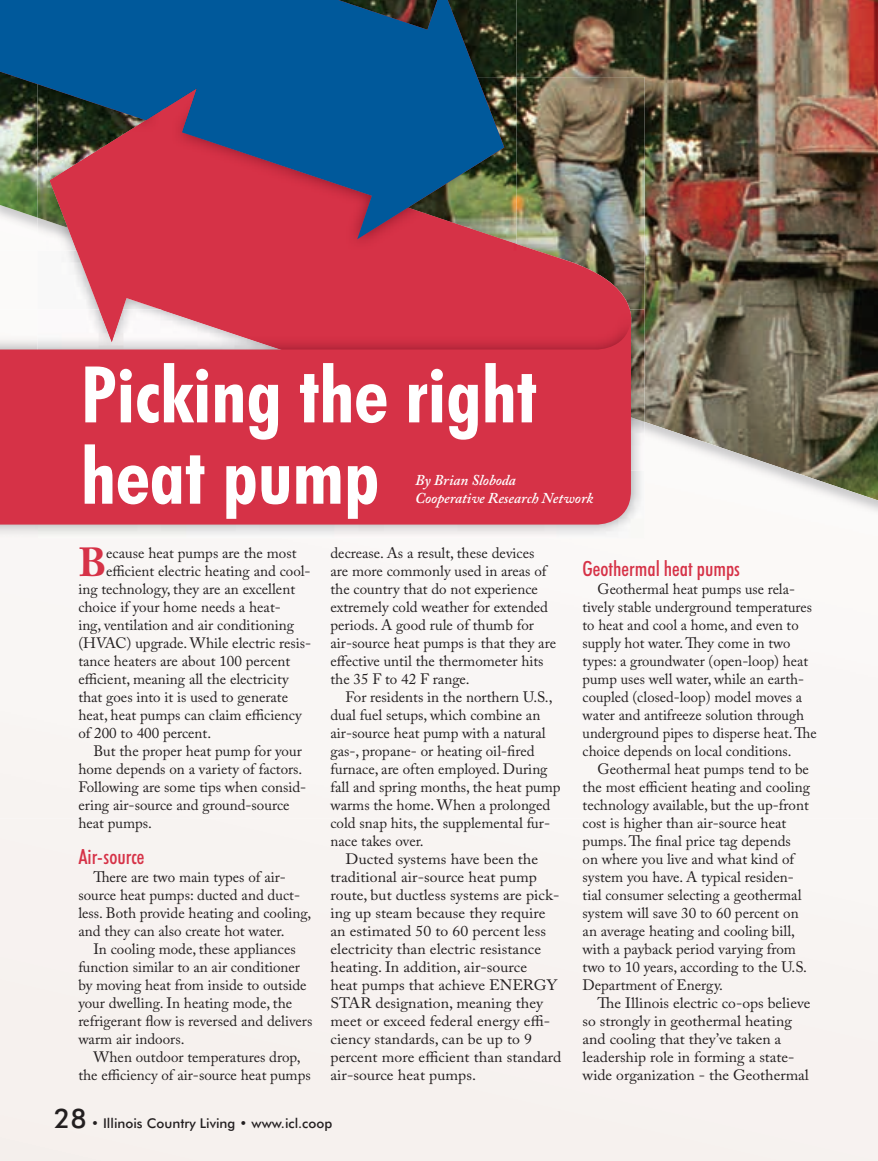
<style>
.page{position:relative;width:878px;height:1161px;background:#fff}
.page>*{position:absolute;margin:0;border:0;box-sizing:border-box;transform-origin:0 0}
.t1{font:700 condensed 78.3px/81.3px "Futura BT";color:#fff}
.t2{font:700 40.35px "Adobe Caslon Pro";color:#d63247}
.t3{font:500 condensed 21px "Futura BT";color:#d63247}
.t4{font:15px "Adobe Caslon Pro";color:#231f20}
.t5{font:15px "Adobe Caslon Pro";color:#231f20;scale:1.05 1}
.t6{font:15px "Adobe Caslon Pro";color:#231f20;scale:1.04 1}
.t7{font:italic 600 15px/18px "Adobe Caslon Pro";color:#fff}
.t8{font:500 13.5px "Futura BT";color:#231f20}
.s1{font-size:27px}
</style>
<div class="page">
<div style="left:0;top:818px;width:878px;height:343px;background:#f7f2f0"></div>
<img style="left:516px;top:0;width:362px;height:506px">
<img style="left:516px;top:77px;width:128px;height:12px">
<img style="left:66px;top:89px;width:613px;height:370px">
<img style="left:638px;top:310px;width:6px;height:112px">
<img style="left:99px;top:310px;width:539px;height:149px">
<svg style="left:0;top:316px;width:631px;height:209px;background:#d63c50"></svg>
<img style="left:60px;top:88px;width:456px;height:163px">
<svg style="left:0;top:0;width:504px;height:239px;background:#435176"></svg>
<p class="t1" style="left:81px;top:360px;width:457px">Picking the right heat pump</p>
<p class="t7" style="left:415px;top:473px;width:180px">By Brian Sloboda<br>Cooperative Research Network</p>
<p class="t2" style="left:78px;top:547px;width:29px">B</p>
<p class="t4" style="left:106px;top:547px;width:192px">ecause heat pumps are the most</p>
<p class="t4" style="left:106px;top:565px;width:206px">efficient electric heating and cool-</p>
<p class="t4" style="left:78px;top:583px;width:218px">ing technology, they are an excellent</p>
<p class="t4" style="left:78px;top:601px;width:204px">choice if your home needs a heat-</p>
<p class="t4" style="left:78px;top:619px;width:217px">ing, ventilation and air conditioning</p>
<p class="t4" style="left:78px;top:637px;width:234px">(HVAC) upgrade. While electric resis-</p>
<p class="t4" style="left:78px;top:655px;width:213px">tance heaters are about 100 percent</p>
<p class="t4" style="left:78px;top:673px;width:212px">efficient, meaning all the electricity</p>
<p class="t4" style="left:78px;top:691px;width:211px">that goes into it is used to generate</p>
<p class="t4" style="left:78px;top:709px;width:225px">heat, heat pumps can claim efficiency</p>
<p class="t4" style="left:78px;top:727px;width:134px">of 200 to 400 percent.</p>
<p class="t4" style="left:93px;top:745px;width:210px">But the proper heat pump for your</p>
<p class="t4" style="left:78px;top:763px;width:225px">home depends on a variety of factors.</p>
<p class="t4" style="left:78px;top:781px;width:229px">Following are some tips when consid-</p>
<p class="t4" style="left:78px;top:799px;width:213px">ering air-source and ground-source</p>
<p class="t4" style="left:78px;top:817px;width:75px">heat pumps.</p>
<p class="t3" style="left:78px;top:848px;width:68px">Air-source</p>
<p class="t4" style="left:93px;top:871px;width:194px">There are two main types of air-</p>
<p class="t4" style="left:78px;top:889px;width:223px">source heat pumps: ducted and duct-</p>
<p class="t4" style="left:78px;top:907px;width:234px">less. Both provide heating and cooling,</p>
<p class="t4" style="left:78px;top:925px;width:208px">and they can also create hot water.</p>
<p class="t4" style="left:93px;top:943px;width:204px">In cooling mode, these appliances</p>
<p class="t4" style="left:78px;top:961px;width:223px">function similar to an air conditioner</p>
<p class="t4" style="left:78px;top:979px;width:230px">by moving heat from inside to outside</p>
<p class="t4" style="left:78px;top:997px;width:215px">your dwelling. In heating mode, the</p>
<p class="t4" style="left:78px;top:1015px;width:235px">refrigerant flow is reversed and delivers</p>
<p class="t4" style="left:78px;top:1033px;width:108px">warm air indoors.</p>
<p class="t4" style="left:93px;top:1051px;width:209px">When outdoor temperatures drop,</p>
<p class="t4" style="left:78px;top:1069px;width:234px">the efficiency of air-source heat pumps</p>
<p class="t4" style="left:330px;top:547px;width:205px">decrease. As a result, these devices</p>
<p class="t4" style="left:330px;top:565px;width:217px">are more commonly used in areas of</p>
<p class="t4" style="left:330px;top:583px;width:209px">the country that do not experience</p>
<p class="t4" style="left:330px;top:601px;width:219px">extremely cold weather for extended</p>
<p class="t4" style="left:330px;top:619px;width:205px">periods. A good rule of thumb for</p>
<p class="t4" style="left:330px;top:637px;width:227px">air-source heat pumps is that they are</p>
<p class="t4" style="left:330px;top:655px;width:215px">effective until the thermometer hits</p>
<p class="t4" style="left:330px;top:673px;width:141px">the 35 F to 42 F range.</p>
<p class="t4" style="left:345px;top:691px;width:208px">For residents in the northern U.S.,</p>
<p class="t4" style="left:330px;top:709px;width:211px">dual fuel setups, which combine an</p>
<p class="t4" style="left:330px;top:727px;width:217px">air-source heat pump with a natural</p>
<p class="t4" style="left:330px;top:745px;width:206px">gas-, propane- or heating oil-fired</p>
<p class="t4" style="left:330px;top:763px;width:218px">furnace, are often employed. During</p>
<p class="t4" style="left:330px;top:781px;width:231px">fall and spring months, the heat pump</p>
<p class="t4" style="left:330px;top:799px;width:221px">warms the home. When a prolonged</p>
<p class="t4" style="left:330px;top:817px;width:221px">cold snap hits, the supplemental fur-</p>
<p class="t4" style="left:330px;top:835px;width:95px">nace takes over.</p>
<p class="t5" style="left:345px;top:853px;width:185px">Ducted systems have been the</p>
<p class="t5" style="left:330px;top:871px;width:198px">traditional air-source heat pump</p>
<p class="t5" style="left:330px;top:889px;width:220px">route, but ductless systems are pick-</p>
<p class="t5" style="left:330px;top:907px;width:206px">ing up steam because they require</p>
<p class="t5" style="left:330px;top:925px;width:207px">an estimated 50 to 60 percent less</p>
<p class="t5" style="left:330px;top:943px;width:202px">electricity than electric resistance</p>
<p class="t5" style="left:330px;top:961px;width:189px">heating. In addition, air-source</p>
<p class="t5" style="left:330px;top:979px;width:217px">heat pumps that achieve ENERGY</p>
<p class="t5" style="left:330px;top:997px;width:204px">STAR designation, meaning they</p>
<p class="t5" style="left:330px;top:1015px;width:211px">meet or exceed federal energy effi-</p>
<p class="t5" style="left:330px;top:1033px;width:193px">ciency standards, can be up to 9</p>
<p class="t5" style="left:330px;top:1051px;width:221px">percent more efficient than standard</p>
<p class="t5" style="left:330px;top:1069px;width:140px">air-source heat pumps.</p>
<p class="t8" style="left:54px;top:1117px;width:279px"><span class="s1">28</span> • Illinois Country Living • www.icl.coop</p>
<p class="t3" style="left:582px;top:560px;width:159px">Geothermal heat pumps</p>
<p class="t4" style="left:597px;top:583px;width:199px">Geothermal heat pumps use rela-</p>
<p class="t4" style="left:582px;top:601px;width:231px">tively stable underground temperatures</p>
<p class="t4" style="left:582px;top:619px;width:217px">to heat and cool a home, and even to</p>
<p class="t4" style="left:582px;top:637px;width:209px">supply hot water. They come in two</p>
<p class="t4" style="left:582px;top:655px;width:227px">types: a groundwater (open-loop) heat</p>
<p class="t4" style="left:582px;top:673px;width:223px">pump uses well water, while an earth-</p>
<p class="t4" style="left:582px;top:691px;width:221px">coupled (closed-loop) model moves a</p>
<p class="t4" style="left:582px;top:709px;width:223px">water and antifreeze solution through</p>
<p class="t4" style="left:582px;top:727px;width:236px">underground pipes to disperse heat. The</p>
<p class="t4" style="left:582px;top:745px;width:210px">choice depends on local conditions.</p>
<p class="t4" style="left:597px;top:763px;width:213px">Geothermal heat pumps tend to be</p>
<p class="t4" style="left:582px;top:781px;width:229px">the most efficient heating and cooling</p>
<p class="t4" style="left:582px;top:799px;width:228px">technology available, but the up-front</p>
<p class="t4" style="left:582px;top:817px;width:205px">cost is higher than air-source heat</p>
<p class="t4" style="left:582px;top:835px;width:210px">pumps. The final price tag depends</p>
<p class="t4" style="left:582px;top:853px;width:213px">on where you live and what kind of</p>
<p class="t4" style="left:582px;top:871px;width:213px">system you have. A typical residen-</p>
<p class="t4" style="left:582px;top:889px;width:220px">tial consumer selecting a geothermal</p>
<p class="t4" style="left:582px;top:907px;width:217px">system will save 30 to 60 percent on</p>
<p class="t4" style="left:582px;top:925px;width:214px">an average heating and cooling bill,</p>
<p class="t4" style="left:582px;top:943px;width:215px">with a payback period varying from</p>
<p class="t4" style="left:582px;top:961px;width:226px">two to 10 years, according to the U.S.</p>
<p class="t4" style="left:582px;top:979px;width:142px">Department of Energy.</p>
<p class="t6" style="left:597px;top:997px;width:206px">The Illinois electric co-ops believe</p>
<p class="t6" style="left:582px;top:1015px;width:203px">so strongly in geothermal heating</p>
<p class="t6" style="left:582px;top:1033px;width:192px">and cooling that they’ve taken a</p>
<p class="t6" style="left:582px;top:1051px;width:205px">leadership role in forming a state-</p>
<p class="t6" style="left:582px;top:1069px;width:219px">wide organization - the Geothermal</p>
</div>
